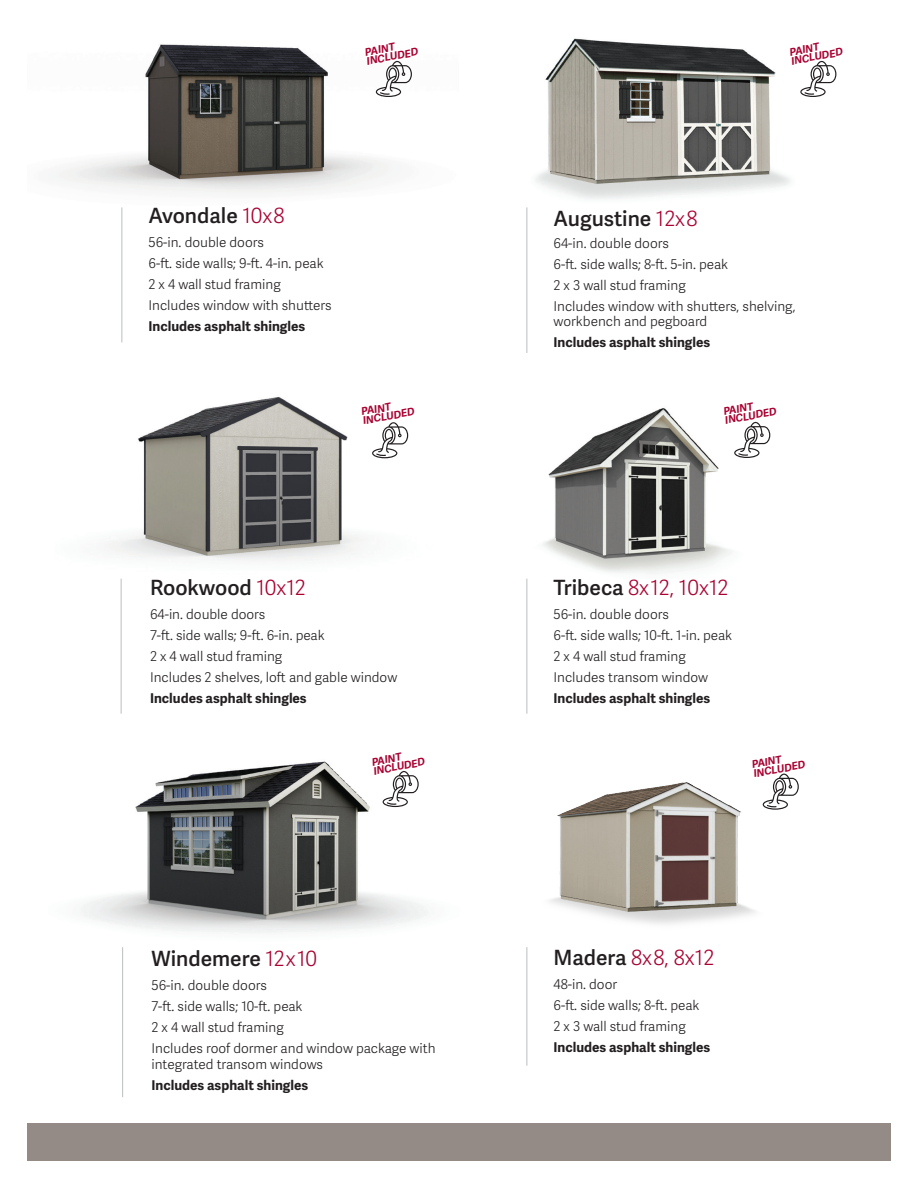
<style>
.page{position:relative;width:918px;height:1188px;background:#fff}
.page>*{position:absolute;margin:0;border:0;box-sizing:border-box;transform-origin:0 0}
.t1{font:600 21px "Adelle Sans";color:#231f20}
.t2{font:300 21px "Adelle Sans";color:#a90332}
.t3{font:300 13.5px/15px "Adelle Sans";color:#231f20}
.t4{font:700 13.5px "Adelle Sans";color:#231f20}
.t5{font:italic 700 10.5px "Adelle Sans";color:#a90332}
.s1{font-weight:300;color:#a90332}
.s2{font-weight:600;color:#231f20}
</style>
<div class="page">
<img style="left:108px;top:396px;width:301px;height:183px">
<img style="left:526px;top:408px;width:230px;height:171px">
<img style="left:535px;top:38px;width:255px;height:161px">
<img style="left:550px;top:782px;width:213px;height:142px">
<img style="left:55px;top:44px;width:343px;height:149px">
<img style="left:81px;top:761px;width:348px;height:172px">
<svg style="left:372px;top:422px;width:36px;height:36px"></svg>
<hr style="left:526px;top:207px;width:1px;height:146px;background:#bcbdc0">
<hr style="left:526px;top:579px;width:1px;height:135px;background:#bcbdc0">
<hr style="left:121px;top:579px;width:1px;height:135px;background:#bcbdc0">
<svg style="left:734px;top:422px;width:36px;height:36px"></svg>
<svg style="left:800px;top:61px;width:36px;height:36px"></svg>
<hr style="left:122px;top:207px;width:1px;height:135px;background:#bcbdc0">
<hr style="left:526px;top:947px;width:1px;height:119px;background:#bcbdc0">
<hr style="left:122px;top:947px;width:1px;height:150px;background:#bcbdc0">
<svg style="left:763px;top:774px;width:36px;height:36px"></svg>
<svg style="left:376px;top:61px;width:36px;height:36px"></svg>
<svg style="left:383px;top:771px;width:36px;height:36px"></svg>
<div style="left:27px;top:1123px;width:864px;height:38px;background:#958b86"></div>
<p class="t5" style="left:364px;top:46px;width:32px;rotate:-10deg">PAINT</p>
<p class="t5" style="left:366px;top:54px;width:54px;rotate:-10deg">INCLUDED</p>
<p class="t5" style="left:789px;top:46px;width:32px;rotate:-10deg">PAINT</p>
<p class="t5" style="left:790px;top:54px;width:54px;rotate:-10deg">INCLUDED</p>
<p class="t1" style="left:148px;top:204px;width:138px">Avondale <span class="s1">10x8</span></p>
<p class="t3" style="left:148px;top:235px;width:117px">56-in. double doors</p>
<p class="t3" style="left:148px;top:256px;width:177px">6-ft. side walls; 9-ft. 4-in. peak</p>
<p class="t3" style="left:148px;top:277px;width:134px">2 x 4 wall stud framing</p>
<p class="t3" style="left:148px;top:298px;width:185px">Includes window with shutters</p>
<p class="t4" style="left:148px;top:318px;width:158px">Includes asphalt shingles</p>
<p class="t1" style="left:554px;top:206px;width:146px">Augustine <span class="s1">12x8</span></p>
<p class="t3" style="left:554px;top:236px;width:117px">64-in. double doors</p>
<p class="t3" style="left:554px;top:257px;width:176px">6-ft. side walls; 8-ft. 5-in. peak</p>
<p class="t3" style="left:554px;top:278px;width:134px">2 x 3 wall stud framing</p>
<p class="t3" style="left:554px;top:299px;width:244px">Includes window with shutters, shelving, workbench and pegboard</p>
<p class="t4" style="left:554px;top:334px;width:158px">Includes asphalt shingles</p>
<p class="t5" style="left:362px;top:414px;width:54px;rotate:-10deg">INCLUDED</p>
<p class="t5" style="left:723px;top:405px;width:32px;rotate:-10deg">PAINT</p>
<p class="t5" style="left:360px;top:406px;width:32px;rotate:-10deg">PAINT</p>
<p class="t5" style="left:724px;top:414px;width:54px;rotate:-10deg">INCLUDED</p>
<p class="t1" style="left:150px;top:575px;width:157px">Rookwood <span class="s1">10x12</span></p>
<p class="t3" style="left:150px;top:607px;width:117px">64-in. double doors</p>
<p class="t3" style="left:150px;top:628px;width:176px">7-ft. side walls; 9-ft. 6-in. peak</p>
<p class="t3" style="left:150px;top:649px;width:134px">2 x 4 wall stud framing</p>
<p class="t3" style="left:150px;top:670px;width:249px">Includes 2 shelves, loft and gable window</p>
<p class="t4" style="left:150px;top:690px;width:158px">Includes asphalt shingles</p>
<p class="t5" style="left:371px;top:756px;width:32px;rotate:-10deg">PAINT</p>
<p class="t5" style="left:373px;top:765px;width:54px;rotate:-10deg">INCLUDED</p>
<p class="t1" style="left:152px;top:946px;width:167px">Windemere <span class="s1">12x10</span></p>
<p class="t3" style="left:152px;top:978px;width:117px">56-in. double doors</p>
<p class="t3" style="left:152px;top:999px;width:153px">7-ft. side walls; 10-ft. peak</p>
<p class="t3" style="left:152px;top:1020px;width:134px">2 x 4 wall stud framing</p>
<p class="t3" style="left:152px;top:1040px;width:286px;line-height:16.5px">Includes roof dormer and window package with integrated transom windows</p>
<p class="t4" style="left:152px;top:1077px;width:158px">Includes asphalt shingles</p>
<p class="t2" style="left:554px;top:575px;width:176px"><span class="s2">Tribeca</span> 8x12, 10x12</p>
<p class="t3" style="left:554px;top:607px;width:117px">56-in. double doors</p>
<p class="t3" style="left:554px;top:628px;width:180px">6-ft. side walls; 10-ft. 1-in. peak</p>
<p class="t3" style="left:554px;top:649px;width:134px">2 x 4 wall stud framing</p>
<p class="t3" style="left:554px;top:670px;width:156px">Includes transom window</p>
<p class="t4" style="left:554px;top:690px;width:158px">Includes asphalt shingles</p>
<p class="t5" style="left:751px;top:758px;width:32px;rotate:-10deg">PAINT</p>
<p class="t5" style="left:753px;top:767px;width:54px;rotate:-10deg">INCLUDED</p>
<p class="t2" style="left:554px;top:945px;width:162px"><span class="s2">Madera</span> 8x8, 8x12</p>
<p class="t3" style="left:554px;top:977px;width:65px">48-in. door</p>
<p class="t3" style="left:554px;top:998px;width:148px">6-ft. side walls; 8-ft. peak</p>
<p class="t3" style="left:554px;top:1019px;width:134px">2 x 3 wall stud framing</p>
<p class="t4" style="left:554px;top:1039px;width:158px">Includes asphalt shingles</p>
</div>
